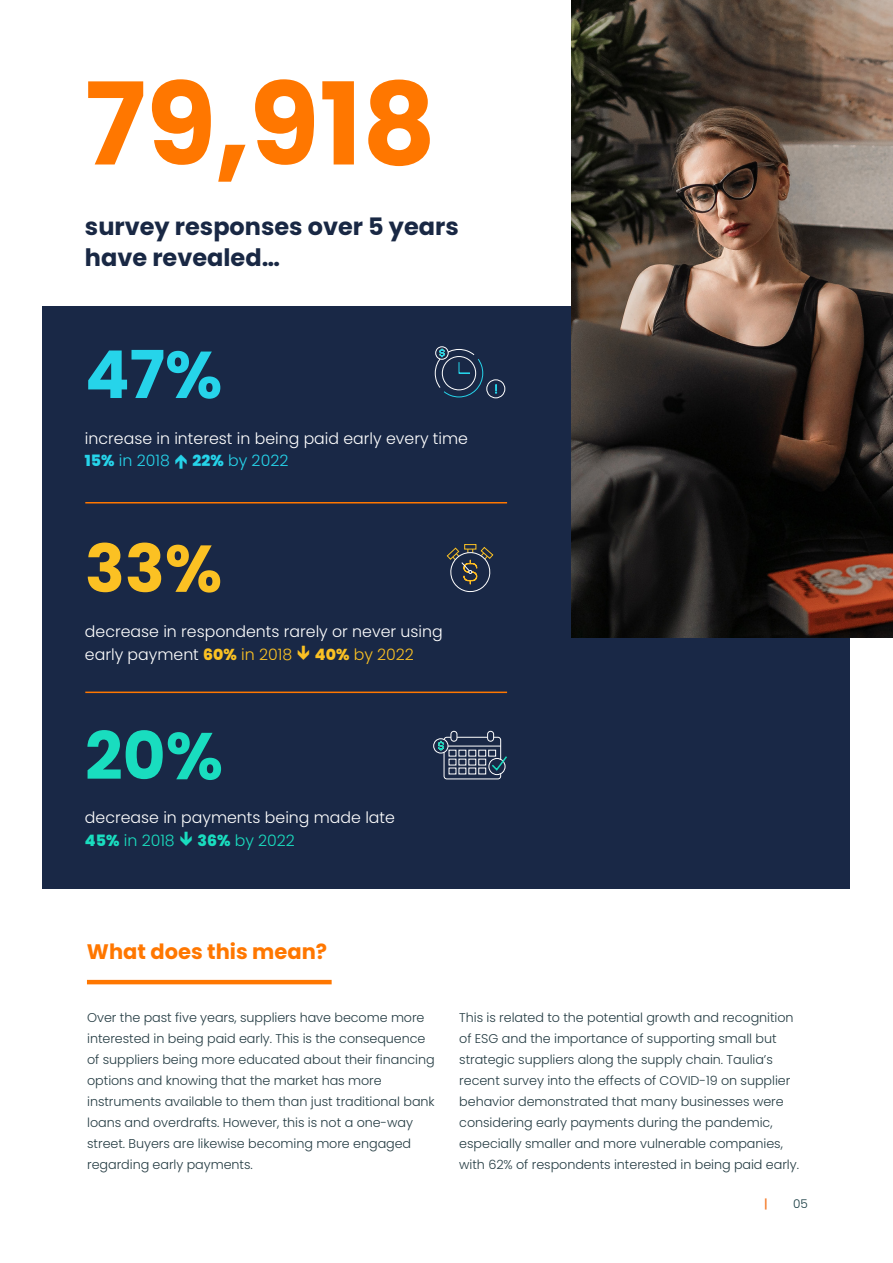
<style>
.page{position:relative;width:893px;height:1263px;background:#fff}
.page>*{position:absolute;margin:0;border:0;box-sizing:border-box;transform-origin:0 0}
.Paragraph_Style1{font:700 114px "Poppins";color:#f70}
.Paragraph_Style1-2{font:700 66px "Poppins";color:#26d4ea}
.Paragraph_Style1-3{font:700 66px "Poppins";color:#fbc123}
.Paragraph_Style1-4{font:700 66px "Poppins";color:#19ddbf}
.Paragraph_Style1-5{font:700 24px/31.3px "Poppins";color:#192844}
.Paragraph_Style5{font:700 21px "Poppins";color:#f70}
.Paragraph_Style1-6{font:300 15.75px/22.8px "Poppins";color:#fff}
.Paragraph_Style1-7{font:300 15.75px "Poppins";color:#26d4ea}
.Paragraph_Style1-8{font:300 15.75px "Poppins";color:#19ddbf}
.Paragraph_Style1-9{font:300 15.75px "Poppins";color:#fbc123}
.Body_Text{font:300 12.75px/21px "Poppins";letter-spacing:-.005em;color:#263d44}
.t1{font:300 12px "Poppins";color:#163a41}
.t2{font:700 12px "Gotham";color:#f47c2c}
.s1{font-weight:800}
.s2{font-weight:800;color:#fbc123}
.s3{color:#fbc123}
</style>
<div class="page">
<div style="left:43px;top:306px;width:807px;height:582px;background:#192846"></div>
<svg style="left:433px;top:730px;width:74px;height:50px"></svg>
<svg style="left:434px;top:346px;width:72px;height:53px"></svg>
<div style="left:464px;top:544px;width:12px;height:5px;border:1px solid #fbc123"></div>
<svg style="left:446px;top:546px;width:48px;height:46px"></svg>
<hr style="left:85px;top:502px;width:422px;height:1px;background:#f70">
<hr style="left:85px;top:691px;width:422px;height:2px;background:#f70">
<hr style="left:87px;top:980px;width:245px;height:4px;background:#f70">
<img style="left:572px;top:0;width:321px;height:638px">
<p class="Paragraph_Style1" style="left:85px;top:58px;width:353px">79,918</p>
<p class="Paragraph_Style1-5" style="left:85px;top:211px;width:375px">survey responses over 5 years have revealed…</p>
<p class="Paragraph_Style1-2" style="left:85px;top:337px;width:139px">47%</p>
<p class="Paragraph_Style1-6" style="left:85px;top:427px;width:385px">increase in interest in being paid early every time</p>
<p class="Paragraph_Style1-7" style="left:85px;top:452px;width:86px"><span class="s1">15%</span> in 2018</p>
<p class="Paragraph_Style1-7" style="left:193px;top:452px;width:97px"><span class="s1">22%</span> by 2022</p>
<p class="Paragraph_Style1-3" style="left:85px;top:530px;width:139px">33%</p>
<p class="Paragraph_Style1-6" style="left:85px;top:621px;width:359px">decrease in respondents rarely or never using early payment <span class="s2">60%</span> <span class="s3">in 2018</span></p>
<p class="Paragraph_Style1-9" style="left:315px;top:646px;width:101px"><span class="s1">40%</span> by 2022</p>
<p class="Paragraph_Style1-4" style="left:85px;top:718px;width:140px">20%</p>
<p class="Paragraph_Style1-6" style="left:85px;top:806px;width:311px">decrease in payments being made late</p>
<p class="Paragraph_Style1-8" style="left:85px;top:831px;width:91px"><span class="s1">45%</span> in 2018</p>
<p class="Paragraph_Style1-8" style="left:197px;top:831px;width:99px"><span class="s1">36%</span> by 2022</p>
<p class="Paragraph_Style5" style="left:87px;top:939px;width:242px">What does this mean?</p>
<p class="Body_Text" style="left:87px;top:1007px;width:349px">Over the past five years, suppliers have become more interested in being paid early. This is the consequence of suppliers being more educated about their financing options and knowing that the market has more instruments available to them than just traditional bank loans and overdrafts. However, this is not a one-way street. Buyers are likewise becoming more engaged regarding early payments.</p>
<p class="Body_Text" style="left:459px;top:1007px;width:341px">This is related to the potential growth and recognition of ESG and the importance of supporting small but strategic suppliers along the supply chain. Taulia’s recent survey into the effects of COVID-19 on supplier behavior demonstrated that many businesses were considering early payments during the pandemic, especially smaller and more vulnerable companies, with 62% of respondents interested in being paid early.</p>
<p class="t2" style="left:764px;top:1195px;width:6px">|</p>
<p class="t1" style="left:793px;top:1197px;width:16px">05</p>
</div>
